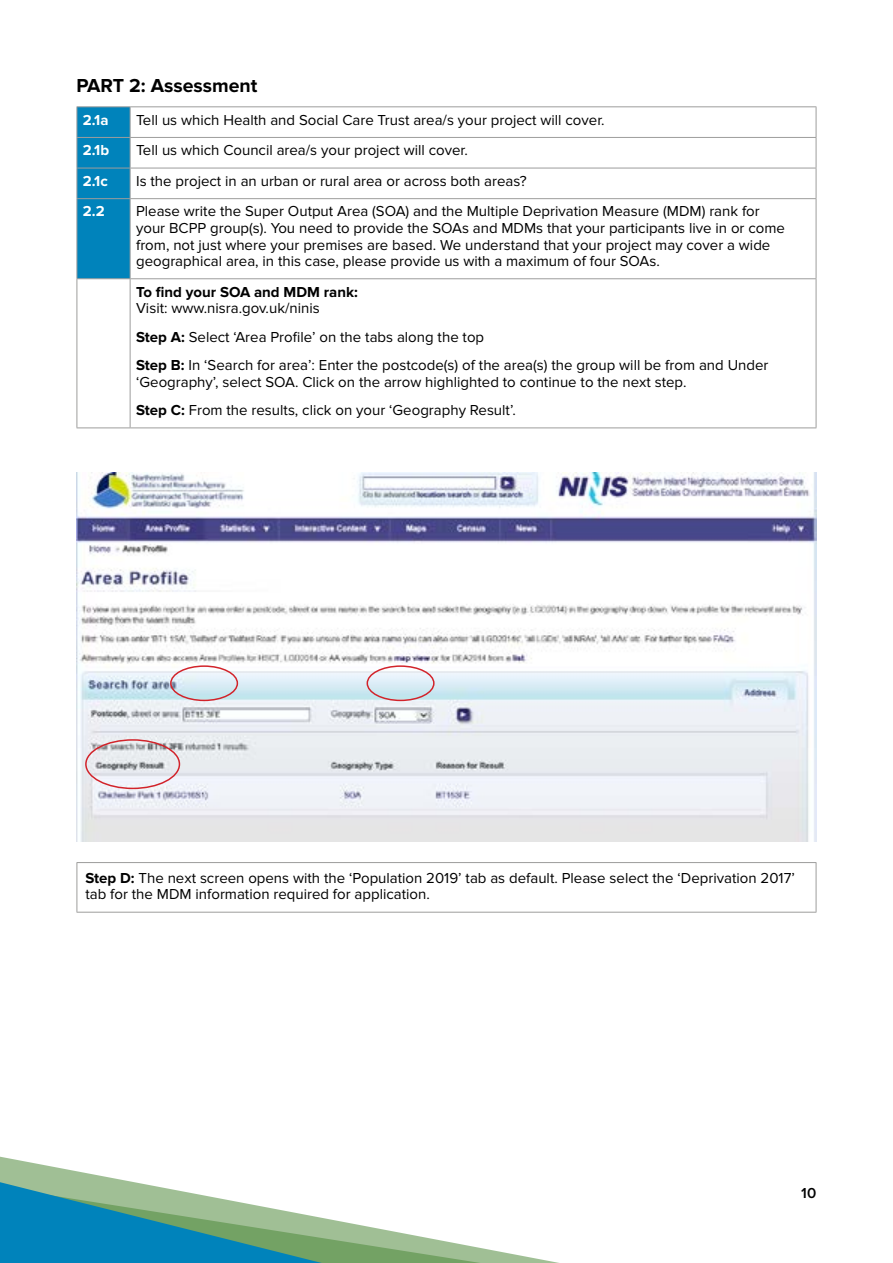
<style>
.page{position:relative;width:893px;height:1263px;background:#fff}
.page>*{position:absolute;margin:0;border:0;box-sizing:border-box;transform-origin:0 0}
.t1{font:700 19.5px "Proxima Nova";color:#000}
.t2{font:15px/16.5px "Proxima Nova";color:#000}
.t3{font:700 15px "Proxima Nova";color:#000}
.t4{font:700 15px "Proxima Nova";color:#fff}
.t5{font:600 15px "Proxima Nova";color:#000}
.s1{font-weight:700}
</style>
<div class="page">
<svg style="left:0;top:1157px;width:559px;height:106px"></svg>
<svg style="left:0;top:1182px;width:480px;height:81px"></svg>
<div style="left:78px;top:107px;width:52px;height:171px;background:#0083bb"></div>
<hr style="left:77px;top:106px;width:53px;height:1px;background:#9d9d9c">
<hr style="left:77px;top:107px;width:1px;height:30px;background:#9d9d9c">
<hr style="left:130px;top:106px;width:686px;height:1px;background:#9d9d9c">
<hr style="left:130px;top:107px;width:1px;height:30px;background:#9d9d9c">
<hr style="left:816px;top:107px;width:1px;height:30px;background:#9d9d9c">
<hr style="left:77px;top:137px;width:53px;height:1px;background:#9d9d9c">
<hr style="left:77px;top:138px;width:1px;height:30px;background:#9d9d9c">
<hr style="left:130px;top:137px;width:686px;height:1px;background:#9d9d9c">
<hr style="left:130px;top:138px;width:1px;height:30px;background:#9d9d9c">
<hr style="left:816px;top:138px;width:1px;height:30px;background:#9d9d9c">
<hr style="left:77px;top:168px;width:53px;height:1px;background:#9d9d9c">
<hr style="left:77px;top:168px;width:1px;height:30px;background:#9d9d9c">
<hr style="left:130px;top:168px;width:686px;height:1px;background:#9d9d9c">
<hr style="left:130px;top:168px;width:1px;height:30px;background:#9d9d9c">
<hr style="left:816px;top:168px;width:1px;height:30px;background:#9d9d9c">
<hr style="left:77px;top:198px;width:53px;height:1px;background:#9d9d9c">
<hr style="left:77px;top:199px;width:1px;height:79px;background:#9d9d9c">
<hr style="left:130px;top:198px;width:686px;height:1px;background:#9d9d9c">
<hr style="left:130px;top:199px;width:1px;height:79px;background:#9d9d9c">
<hr style="left:816px;top:199px;width:1px;height:79px;background:#9d9d9c">
<hr style="left:77px;top:278px;width:53px;height:1px;background:#9d9d9c">
<hr style="left:77px;top:279px;width:1px;height:148px;background:#9d9d9c">
<hr style="left:130px;top:278px;width:686px;height:1px;background:#9d9d9c">
<hr style="left:130px;top:279px;width:1px;height:148px;background:#9d9d9c">
<hr style="left:816px;top:279px;width:1px;height:148px;background:#9d9d9c">
<hr style="left:77px;top:427px;width:53px;height:1px;background:#9d9d9c">
<hr style="left:130px;top:427px;width:686px;height:1px;background:#9d9d9c">
<hr style="left:77px;top:862px;width:739px;height:1px;background:#9d9d9c">
<hr style="left:77px;top:863px;width:1px;height:49px;background:#9d9d9c">
<hr style="left:816px;top:863px;width:1px;height:49px;background:#9d9d9c">
<hr style="left:77px;top:912px;width:739px;height:1px;background:#9d9d9c">
<img style="left:77px;top:472px;width:739px;height:370px">
<div style="left:85px;top:739px;width:95px;height:50px;border:2px solid #d2232a;border-radius:50%"></div>
<div style="left:170px;top:665px;width:68px;height:36px;border:2px solid #d2232a;border-radius:50%"></div>
<div style="left:367px;top:665px;width:68px;height:36px;border:2px solid #d2232a;border-radius:50%"></div>
<h1 class="t1" style="left:77px;top:74px;width:182px">PART 2: Assessment</h1>
<p class="t4" style="left:83px;top:111px;width:27px">2.1a</p>
<p class="t2" style="left:136px;top:112px;width:470px">Tell us which Health and Social Care Trust area/s your project will cover.</p>
<p class="t4" style="left:83px;top:142px;width:28px">2.1b</p>
<p class="t2" style="left:136px;top:142px;width:333px">Tell us which Council area/s your project will cover.</p>
<p class="t4" style="left:83px;top:172px;width:27px">2.1c</p>
<p class="t2" style="left:136px;top:173px;width:392px">Is the project in an urban or rural area or across both areas?</p>
<p class="t4" style="left:83px;top:203px;width:23px">2.2</p>
<p class="t2" style="left:136px;top:203px;width:650px">Please write the Super Output Area (SOA) and the Multiple Deprivation Measure (MDM) rank for your BCPP group(s). You need to provide the SOAs and MDMs that your participants live in or come from, not just where your premises are based. We understand that your project may cover a wide geographical area, in this case, please provide us with a maximum of four SOAs.</p>
<p class="t3" style="left:136px;top:283px;width:223px">To find your SOA and MDM rank:</p>
<p class="t2" style="left:136px;top:294px;width:634px;line-height:28.5px">Visit: www.nisra.gov.uk/ninis<br><span class="s1">Step A:</span> Select ‘Area Profile’ on the tabs along the top<br><span class="s1">Step B:</span> In ‘Search for area’: Enter the postcode(s) of the area(s) the group will be from and Under</p>
<p class="t2" style="left:136px;top:368px;width:552px;line-height:28.5px">‘Geography’, select SOA. Click on the arrow highlighted to continue to the next step.<br><span class="s1">Step C:</span> From the results, click on your ‘Geography Result’.</p>
<p class="t2" style="left:85px;top:870px;width:711px"><span class="s1">Step D:</span> The next screen opens with the ‘Population 2019’ tab as default. Please select the ‘Deprivation 2017’ tab for the MDM information required for application.</p>
<p class="t5" style="left:801px;top:1185px;width:17px">10</p>
</div>
